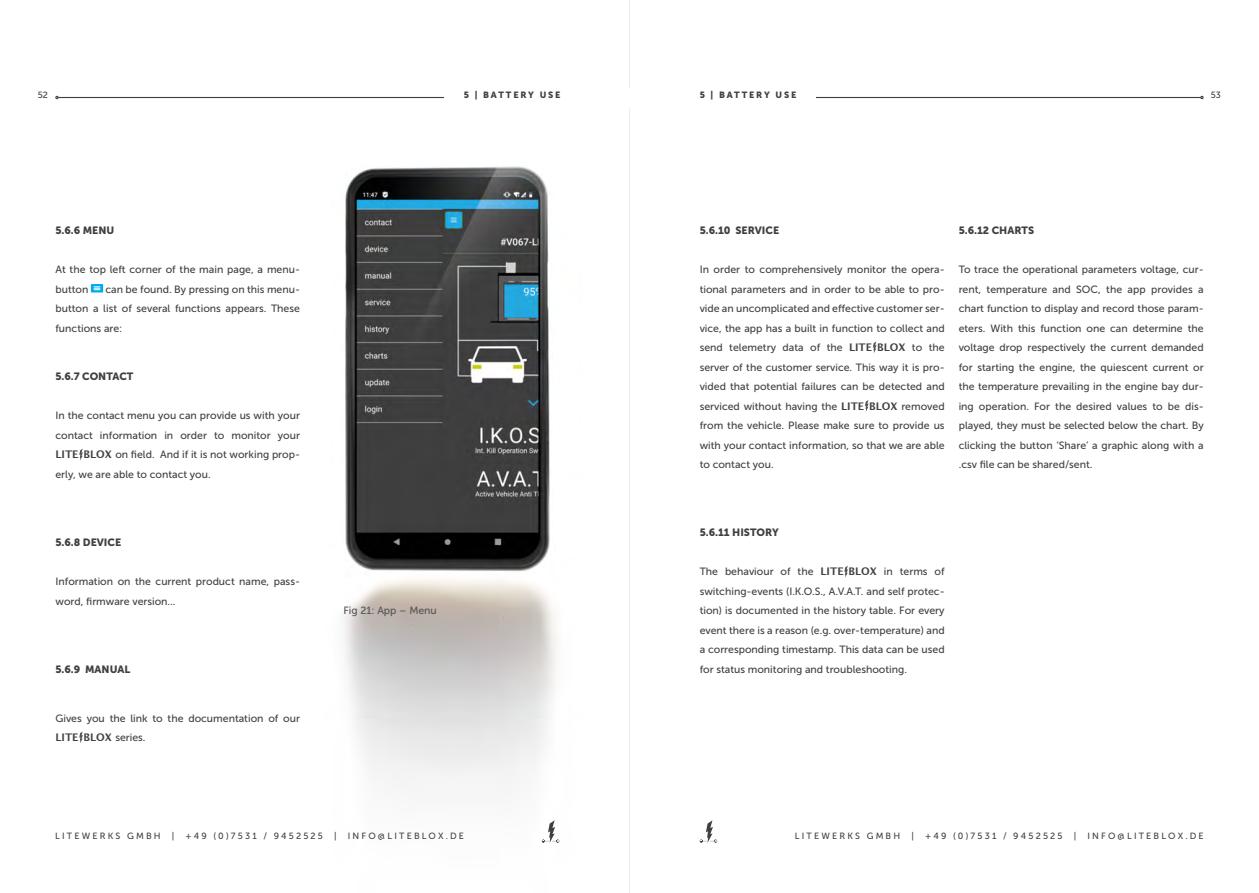
<style>
.page{position:relative;width:1259px;height:893px;background:#fff}
.page>*{position:absolute;margin:0;border:0;box-sizing:border-box;transform-origin:0 0}
.t1{font:10.5px/19.5px "Museo Sans 500";color:#404041;text-align:justify}
.t2{font:10.5px "Museo Sans 900";color:#404041}
.t3{font:700 10.5px "Lucida Grande";color:#404041}
.t4{font:10.5px "Museo Sans 500";color:#545454}
.t5{font:9px "Museo Sans 500";letter-spacing:.24em;color:#404041}
.t6{font:9px "Museo Sans 900";letter-spacing:.2em;color:#404041}
.s1{font-family:"Lucida Grande";font-weight:700}
.s2{font-family:"Museo Sans 500";font-weight:400}
</style>
<div class="page">
<img style="left:343px;top:166px;width:217px;height:676px">
<hr style="left:58px;top:97px;width:1142px;height:1px;background:#404041">
<svg style="left:542px;top:820px;width:17px;height:23px"></svg>
<svg style="left:699px;top:820px;width:18px;height:23px"></svg>
<hr style="left:629px;top:0;width:1px;height:893px;background:#ececec">
<svg style="left:79px;top:449px;width:4px;height:11px"></svg>
<svg style="left:91px;top:284px;width:12px;height:9px"></svg>
<svg style="left:94px;top:286px;width:6px;height:4px"></svg>
<svg style="left:79px;top:731px;width:4px;height:12px"></svg>
<svg style="left:844px;top:566px;width:4px;height:12px"></svg>
<svg style="left:865px;top:400px;width:3px;height:12px"></svg>
<svg style="left:873px;top:341px;width:3px;height:12px"></svg>
<div style="left:444px;top:88px;width:371px;height:20px;background:#fff"></div>
<p class="t6" style="left:464px;top:91px;width:98px">5 | BATTERY USE</p>
<p class="t6" style="left:699px;top:91px;width:98px">5 | BATTERY USE</p>
<p class="t5" style="left:38px;top:91px;width:12px">52</p>
<p class="t5" style="left:1211px;top:91px;width:12px">53</p>
<p class="t2" style="left:55px;top:226px;width:60px">5.6.6 MENU</p>
<p class="t1" style="left:55px;top:261px;width:246px">At the top left corner of the main page, a menu&shy;button</p>
<p class="t1" style="left:55px;top:280px;width:246px;text-indent:50px">can be found. By pressing on this menu&shy;button a list of several functions appears. These functions are:</p>
<p class="t2" style="left:55px;top:372px;width:79px">5.6.7 CONTACT</p>
<p class="t1" style="left:55px;top:407px;width:246px">In the contact menu you can provide us with your contact information in order to monitor your <span class="s1">LITE BLOX</span> on field. And if it is not working prop&shy;erly, we are able to contact you.</p>
<p class="t2" style="left:55px;top:538px;width:67px">5.6.8 DEVICE</p>
<p class="t1" style="left:55px;top:573px;width:246px">Information on the current product name, pass&shy;word, firmware version...</p>
<p class="t2" style="left:55px;top:665px;width:76px">5.6.9 MANUAL</p>
<p class="t1" style="left:55px;top:709px;width:246px">Gives you the link to the documentation of our</p>
<p class="t3" style="left:55px;top:733px;width:92px">LITE BLOX <span class="s2">series.</span></p>
<p class="t4" style="left:343px;top:606px;width:95px">Fig 21: App – Menu</p>
<p class="t2" style="left:699px;top:226px;width:81px">5.6.10 SERVICE</p>
<p class="t1" style="left:699px;top:261px;width:246px">In order to comprehensively monitor the opera&shy;tional parameters and in order to be able to pro&shy;vide an uncomplicated and effective customer ser&shy;vice, the app has a built in function to collect and send telemetry data of the <span class="s1">LITE BLOX</span> to the server of the customer service. This way it is pro&shy;vided that potential failures can be detected and serviced without having the <span class="s1">LITE BLOX</span> removed from the vehicle. Please make sure to provide us with your contact information, so that we are able to contact you.</p>
<p class="t2" style="left:958px;top:226px;width:77px">5.6.12 CHARTS</p>
<p class="t1" style="left:958px;top:261px;width:246px">To trace the operational parameters voltage, cur&shy;rent, temperature and SOC, the app provides a chart function to display and record those param&shy;eters. With this function one can determine the voltage drop respectively the current demanded for starting the engine, the quiescent current or the temperature prevailing in the engine bay dur&shy;ing operation. For the desired values to be dis&shy;played, they must be selected below the chart. By clicking the button ‘Share’ a graphic along with a .csv file can be shared/sent.</p>
<p class="t2" style="left:699px;top:528px;width:81px">5.6.11 HISTORY</p>
<p class="t1" style="left:699px;top:563px;width:246px">The behaviour of the <span class="s1">LITE BLOX</span> in terms of switching-events (I.K.O.S., A.V.A.T. and self protec&shy;tion) is documented in the history table. For every event there is a reason (e.g. over-temperature) and a corresponding timestamp. This data can be used for status monitoring and troubleshooting.</p>
<p class="t5" style="left:55px;top:832px;width:410px">LITEWERKS GMBH | +49 (0)7531 / 9452525 | INFO@LITEBLOX.DE</p>
<p class="t5" style="left:795px;top:832px;width:410px">LITEWERKS GMBH | +49 (0)7531 / 9452525 | INFO@LITEBLOX.DE</p>
</div>
